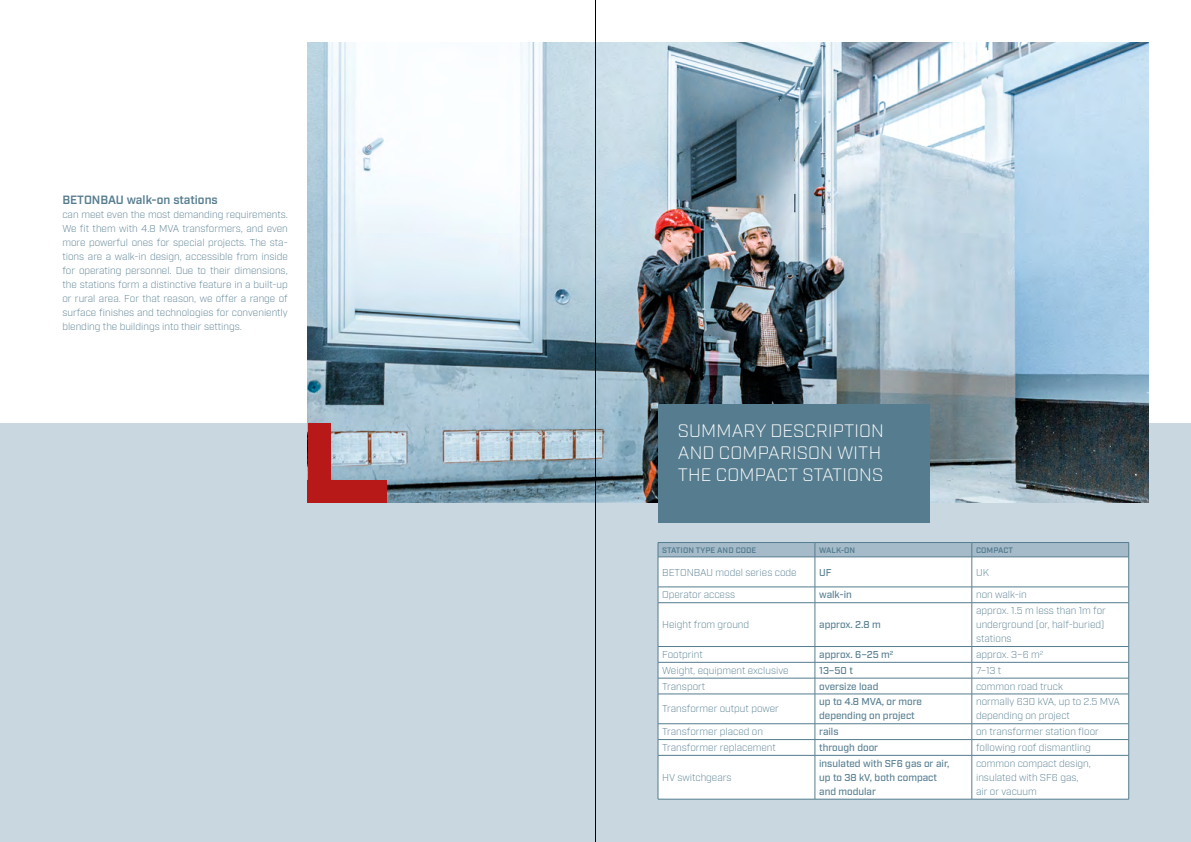
<style>
.page{position:relative;width:1191px;height:842px;background:#fff}
.page>*{position:absolute;margin:0;border:0;box-sizing:border-box;transform-origin:0 0}
.t1{font:300 18px/22px "Industry";letter-spacing:.01em;color:#fff}
.t2{font:600 12px "Industry";color:#567d8f}
.t3{font:300 10px/14px "Industry";color:#547c8f}
.t4{font:300 10px/14px "Industry";color:#567d8f;text-align:justify}
.t5{font:500 10px/14px "Industry";color:#547c8f}
.t6{font:600 8px "Industry";letter-spacing:.01em;color:#547c8f}
</style>
<div class="page">
<div style="left:0;top:423px;width:604px;height:419px;background:#c9d8e0"></div>
<div style="left:595px;top:423px;width:596px;height:419px;background:#c9d8e0"></div>
<div style="left:659px;top:558px;width:469px;height:241px;background:#fff"></div>
<hr style="left:814px;top:557px;width:1px;height:30px;background:#567d8f">
<hr style="left:971px;top:557px;width:1px;height:30px;background:#567d8f">
<svg style="left:814px;top:588px;width:1px;height:14px"></svg>
<svg style="left:971px;top:588px;width:1px;height:14px"></svg>
<hr style="left:814px;top:603px;width:1px;height:43px;background:#567d8f">
<hr style="left:971px;top:603px;width:1px;height:43px;background:#567d8f">
<svg style="left:814px;top:647px;width:1px;height:47px"></svg>
<svg style="left:971px;top:647px;width:1px;height:47px"></svg>
<hr style="left:814px;top:694px;width:1px;height:30px;background:#567d8f">
<hr style="left:971px;top:694px;width:1px;height:30px;background:#567d8f">
<svg style="left:814px;top:724px;width:1px;height:31px"></svg>
<svg style="left:971px;top:724px;width:1px;height:31px"></svg>
<hr style="left:814px;top:755px;width:1px;height:44px;background:#567d8f">
<hr style="left:971px;top:755px;width:1px;height:44px;background:#567d8f">
<svg style="left:658px;top:542px;width:471px;height:15px;background:#9bb3c2"></svg>
<hr style="left:658px;top:557px;width:157px;height:1px;background:#547c8f">
<hr style="left:658px;top:557px;width:1px;height:30px;background:#547c8f">
<hr style="left:815px;top:557px;width:156px;height:1px;background:#547c8f">
<hr style="left:971px;top:557px;width:157px;height:1px;background:#547c8f">
<hr style="left:1128px;top:557px;width:1px;height:30px;background:#547c8f">
<hr style="left:658px;top:587px;width:157px;height:1px;background:#547c8f">
<svg style="left:658px;top:587px;width:1px;height:15px"></svg>
<hr style="left:815px;top:587px;width:156px;height:1px;background:#547c8f">
<hr style="left:971px;top:587px;width:157px;height:1px;background:#547c8f">
<svg style="left:1128px;top:587px;width:1px;height:16px"></svg>
<hr style="left:658px;top:602px;width:157px;height:1px;background:#547c8f">
<hr style="left:658px;top:603px;width:1px;height:43px;background:#547c8f">
<hr style="left:815px;top:602px;width:156px;height:1px;background:#547c8f">
<hr style="left:971px;top:602px;width:157px;height:1px;background:#547c8f">
<hr style="left:1128px;top:603px;width:1px;height:43px;background:#547c8f">
<hr style="left:658px;top:646px;width:157px;height:1px;background:#547c8f">
<hr style="left:815px;top:646px;width:156px;height:1px;background:#547c8f">
<hr style="left:971px;top:646px;width:157px;height:1px;background:#547c8f">
<hr style="left:658px;top:662px;width:157px;height:1px;background:#547c8f">
<hr style="left:815px;top:662px;width:156px;height:1px;background:#547c8f">
<hr style="left:971px;top:662px;width:157px;height:1px;background:#547c8f">
<hr style="left:658px;top:678px;width:157px;height:1px;background:#547c8f">
<svg style="left:658px;top:647px;width:1px;height:47px"></svg>
<hr style="left:815px;top:678px;width:156px;height:1px;background:#547c8f">
<hr style="left:971px;top:678px;width:157px;height:1px;background:#547c8f">
<svg style="left:1128px;top:647px;width:1px;height:47px"></svg>
<hr style="left:658px;top:694px;width:157px;height:1px;background:#547c8f">
<hr style="left:658px;top:694px;width:1px;height:30px;background:#547c8f">
<hr style="left:815px;top:694px;width:156px;height:1px;background:#547c8f">
<hr style="left:971px;top:694px;width:157px;height:1px;background:#547c8f">
<hr style="left:1128px;top:694px;width:1px;height:30px;background:#547c8f">
<hr style="left:658px;top:723px;width:157px;height:1px;background:#547c8f">
<hr style="left:815px;top:723px;width:156px;height:1px;background:#547c8f">
<hr style="left:971px;top:723px;width:157px;height:1px;background:#547c8f">
<hr style="left:658px;top:739px;width:157px;height:1px;background:#547c8f">
<svg style="left:658px;top:724px;width:1px;height:31px"></svg>
<hr style="left:815px;top:739px;width:156px;height:1px;background:#547c8f">
<hr style="left:971px;top:739px;width:157px;height:1px;background:#547c8f">
<svg style="left:1128px;top:724px;width:1px;height:31px"></svg>
<hr style="left:658px;top:755px;width:157px;height:1px;background:#547c8f">
<hr style="left:658px;top:755px;width:1px;height:44px;background:#547c8f">
<hr style="left:815px;top:755px;width:156px;height:1px;background:#547c8f">
<hr style="left:971px;top:755px;width:157px;height:1px;background:#547c8f">
<hr style="left:1128px;top:755px;width:1px;height:44px;background:#547c8f">
<hr style="left:658px;top:799px;width:157px;height:1px;background:#547c8f">
<hr style="left:815px;top:799px;width:156px;height:1px;background:#547c8f">
<hr style="left:971px;top:799px;width:157px;height:1px;background:#547c8f">
<img style="left:308px;top:43px;width:840px;height:460px">
<div style="left:658px;top:404px;width:271px;height:119px;background:#567d8f"></div>
<div style="left:308px;top:480px;width:79px;height:23px;background:#b71918"></div>
<div style="left:308px;top:423px;width:22px;height:80px;background:#b71918"></div>
<hr style="left:595px;top:0;width:1px;height:842px;background:#000">
<p class="t2" style="left:62px;top:193px;width:157px">BETONBAU walk-on stations</p>
<p class="t4" style="left:62px;top:208px;width:227px">can meet even the most demanding requirements.<br>We fit them with 4.8 MVA transformers, and even more powerful ones for special projects. The sta&shy;tions are a walk-in design, accessible from inside for operating personnel. Due to their dimensions, the stations form a distinctive feature in a built-up or rural area. For that reason, we offer a range of surface finishes and technologies for conveniently blending the buildings into their settings.</p>
<h1 class="t1" style="left:678px;top:420px;width:208px">SUMMARY DESCRIPTION<br>AND COMPARISON WITH<br>THE COMPACT STATIONS</h1>
<p class="t6" style="left:662px;top:545px;width:95px">STATION TYPE AND CODE</p>
<p class="t6" style="left:819px;top:545px;width:38px">WALK-ON</p>
<p class="t6" style="left:976px;top:545px;width:38px">COMPACT</p>
<p class="t3" style="left:662px;top:565px;width:136px">BETONBAU model series code</p>
<p class="t5" style="left:819px;top:565px;width:14px">UF</p>
<p class="t3" style="left:976px;top:565px;width:14px">UK</p>
<p class="t3" style="left:662px;top:588px;width:74px">Operator access</p>
<p class="t5" style="left:819px;top:588px;width:34px">walk-in</p>
<p class="t3" style="left:976px;top:588px;width:52px">non walk-in</p>
<p class="t3" style="left:662px;top:618px;width:88px">Height from ground</p>
<p class="t5" style="left:819px;top:618px;width:63px">approx. 2.8 m</p>
<p class="t3" style="left:976px;top:604px;width:131px">approx. 1.5 m less than 1m for underground (or, half-buried) stations</p>
<p class="t3" style="left:662px;top:648px;width:42px">Footprint</p>
<p class="t5" style="left:819px;top:648px;width:76px">approx. 6–25 m<sup>2</sup></p>
<p class="t3" style="left:976px;top:648px;width:69px">approx. 3–6 m<sup>2</sup></p>
<p class="t3" style="left:662px;top:663px;width:128px">Weight, equipment exclusive</p>
<p class="t5" style="left:819px;top:664px;width:35px">13–50 t</p>
<p class="t3" style="left:976px;top:663px;width:27px">7–13 t</p>
<p class="t3" style="left:662px;top:679px;width:45px">Transport</p>
<p class="t5" style="left:819px;top:679px;width:61px">oversize load</p>
<p class="t3" style="left:976px;top:679px;width:89px">common road truck</p>
<p class="t3" style="left:662px;top:702px;width:118px">Transformer output power</p>
<p class="t5" style="left:819px;top:695px;width:104px">up to 4.8 MVA, or more depending on project</p>
<p class="t3" style="left:976px;top:695px;width:145px">normally 630 kVA, up to 2.5 MVA depending on project</p>
<p class="t3" style="left:662px;top:725px;width:102px">Transformer placed on</p>
<p class="t5" style="left:819px;top:725px;width:21px">rails</p>
<p class="t3" style="left:976px;top:725px;width:124px">on transformer station floor</p>
<p class="t3" style="left:662px;top:741px;width:115px">Transformer replacement</p>
<p class="t5" style="left:819px;top:741px;width:61px">through door</p>
<p class="t3" style="left:976px;top:741px;width:116px">following roof dismantling</p>
<p class="t3" style="left:662px;top:770px;width:71px">HV switchgears</p>
<p class="t5" style="left:819px;top:757px;width:132px">insulated with SF6 gas or air, up to 38 kV, both compact and modular</p>
<p class="t3" style="left:976px;top:756px;width:116px">common compact design, insulated with SF6 gas, air or vacuum</p>
</div>
